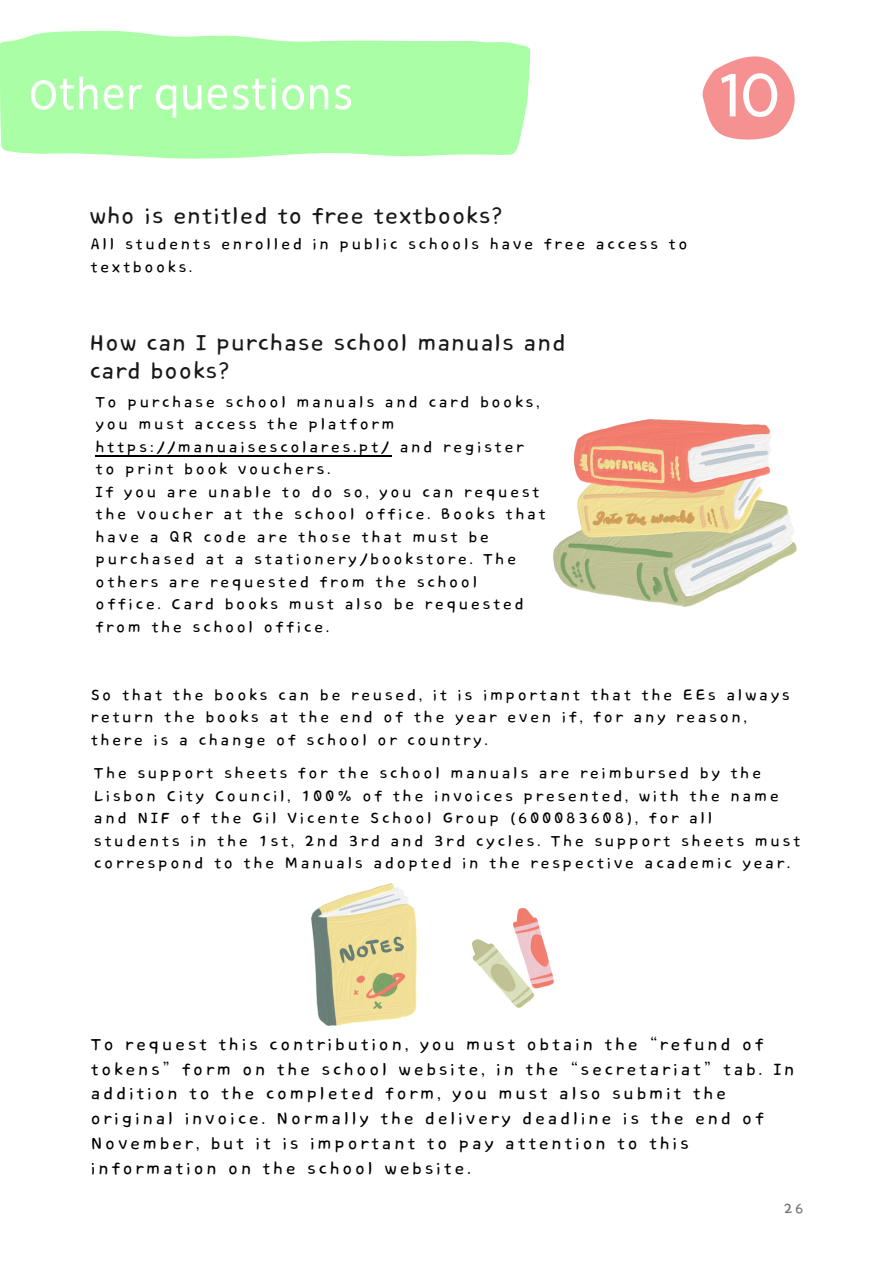
<style>
.page{position:relative;width:894px;height:1264px;background:#fff}
.page>*{position:absolute;margin:0;border:0;box-sizing:border-box;transform-origin:0 0}
.t1{font:78.45px "RTL Sondos Bold";color:#fff}
.t2{font:51.75px "RTL Sondos Regular";color:#fff}
.t3{font:28.5px/28.2px "Core Bandi Face";color:#181818}
.t4{font:21.15px/24.8px "Core Bandi Face";letter-spacing:.1em;color:#000}
.t5{font:19.5px/22.5px "Core Bandi Face";letter-spacing:.1em;color:#000}
.t6{font:18px "Core Bandi Face";color:#767676}
</style>
<div class="page">
<svg style="left:0;top:30px;width:531px;height:129px;background:#b2ffaf"></svg>
<svg style="left:702px;top:56px;width:93px;height:84px"></svg>
<img style="left:553px;top:419px;width:243px;height:187px">
<img style="left:311px;top:883px;width:106px;height:142px">
<img style="left:472px;top:908px;width:81px;height:99px">
<hr style="left:95px;top:455px;width:296px;height:1px;background:#000">
<p class="t2" style="left:28px;top:58px;width:327px">Other questions</p>
<h2 class="t1" style="left:716px;top:39px;width:64px">10</h2>
<h2 class="t3" style="left:89px;top:203px;width:415px">who is entitled to free textbooks?</h2>
<p class="t5" style="left:90px;top:234px;width:599px">All students enrolled in public schools have free access to textbooks.</p>
<p class="t3" style="left:89px;top:329px;width:478px">How can I purchase school manuals and card books?</p>
<p class="t5" style="left:95px;top:391px;width:446px">To purchase school manuals and card books, you must access the platform https://manuaisescolares.pt/ and register to print book vouchers.</p>
<p class="t5" style="left:95px;top:481px;width:452px">If you are unable to do so, you can request the voucher at the school office. Books that have a QR code are those that must be purchased at a stationery/bookstore. The others are requested from the school office. Card books must also be requested from the school office.</p>
<p class="t5" style="left:91px;top:684px;width:701px">So that the books can be reused, it is important that the EEs always return the books at the end of the year even if, for any reason, there is a change of school or country.</p>
<p class="t5" style="left:94px;top:762px;width:708px">The support sheets for the school manuals are reimbursed by the Lisbon City Council, 100% of the invoices presented, with the name and NIF of the Gil Vicente School Group (600083608), for all students in the 1st, 2nd 3rd and 3rd cycles. The support sheets must correspond to the Manuals adopted in the respective academic year.</p>
<p class="t4" style="left:91px;top:1032px;width:705px">To request this contribution, you must obtain the “refund of tokens” form on the school website, in the “secretariat” tab. In addition to the completed form, you must also submit the original invoice. Normally the delivery deadline is the end of November, but it is important to pay attention to this information on the school website.</p>
<p class="t6" style="left:783px;top:1199px;width:22px">26</p>
</div>
